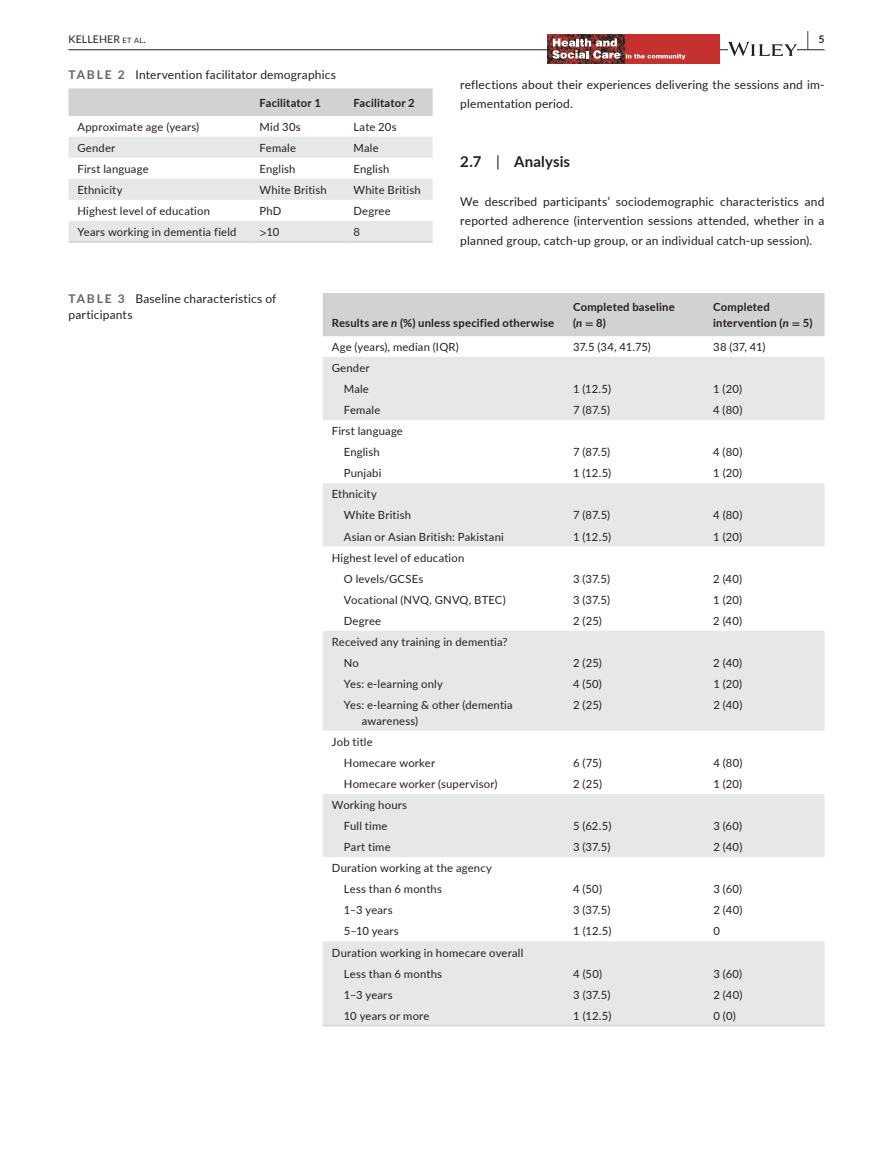
<style>
.page{position:relative;width:893px;height:1174px;background:#fff}
.page>*{position:absolute;margin:0;border:0;box-sizing:border-box;transform-origin:0 0}
.t1{font:700 19.5px "Lato";color:#231f20;scale:.43 1}
.t2{font:700 15px "Lato";letter-spacing:.01em;color:#231f20}
.t3{font:12px/19.5px "Lato";letter-spacing:.015em;color:#231f20}
.t4{font:11.25px/21px "Lato";letter-spacing:.015em;color:#231f20}
.t5{font:700 11.25px/15.8px "Lato";letter-spacing:.02em;color:#231f20}
.t6{font:10.5px "Lato";letter-spacing:.015em;color:#231f20}
.s1{font-size:7.35px}
.s2{font-weight:700;color:#636366}
.s3{font-family:"STIX"}
.s4{font-weight:400}
.s5{font-style:italic}
</style>
<div class="page">
<hr style="left:68px;top:49px;width:756px;height:1px;background:#231f20">
<img style="left:547px;top:34px;width:173px;height:30px">
<svg style="left:552px;top:39px;width:133px;height:21px;background:#b2615e"></svg>
<svg style="left:728px;top:42px;width:69px;height:14px"></svg>
<div style="left:68px;top:88px;width:365px;height:28px;background:#d1d2d4"></div>
<svg style="left:68px;top:137px;width:365px;height:104px"></svg>
<hr style="left:68px;top:241px;width:183px;height:2px;background:#d1d2d4">
<hr style="left:251px;top:241px;width:93px;height:2px;background:#d1d2d4">
<hr style="left:344px;top:241px;width:89px;height:2px;background:#d1d2d4">
<div style="left:323px;top:293px;width:501px;height:43px;background:#d1d2d4"></div>
<svg style="left:323px;top:357px;width:501px;height:667px;fill:#e6e7e9"></svg>
<hr style="left:323px;top:1024px;width:241px;height:2px;background:#d1d2d4">
<hr style="left:564px;top:1024px;width:140px;height:2px;background:#d1d2d4">
<hr style="left:704px;top:1024px;width:120px;height:2px;background:#d1d2d4">
<p class="t6" style="left:68px;top:31px;width:79px">KELLEHER <span class="s1">et al</span>.</p>
<h1 class="t1" style="left:807px;top:25px;width:43px">| <sup>5</sup></h1>
<p class="t3" style="left:460px;top:74px;width:366px">reflections about their experiences delivering the sessions and im&shy;plementation period.</p>
<p class="t3" style="left:68px;top:64px;width:269px"><span class="s2">TABLE 2</span> Intervention facilitator demographics</p>
<p class="t5" style="left:260px;top:94px;width:63px">Facilitator 1</p>
<p class="t5" style="left:353px;top:94px;width:63px">Facilitator 2</p>
<p class="t4" style="left:77px;top:116px;width:123px">Approximate age (years)</p>
<p class="t4" style="left:260px;top:116px;width:43px">Mid 30s</p>
<p class="t4" style="left:353px;top:116px;width:45px">Late 20s</p>
<p class="t4" style="left:77px;top:137px;width:39px">Gender</p>
<p class="t4" style="left:260px;top:137px;width:38px">Female</p>
<p class="t4" style="left:353px;top:137px;width:27px">Male</p>
<p class="t4" style="left:77px;top:158px;width:73px">First language</p>
<p class="t4" style="left:260px;top:158px;width:38px">English</p>
<p class="t4" style="left:353px;top:158px;width:38px">English</p>
<p class="t4" style="left:77px;top:179px;width:47px">Ethnicity</p>
<p class="t4" style="left:260px;top:179px;width:69px">White British</p>
<p class="t4" style="left:353px;top:179px;width:69px">White British</p>
<p class="t4" style="left:77px;top:200px;width:134px">Highest level of education</p>
<p class="t4" style="left:260px;top:200px;width:23px">PhD</p>
<p class="t4" style="left:353px;top:200px;width:39px">Degree</p>
<p class="t4" style="left:77px;top:221px;width:161px">Years working in dementia field</p>
<p class="t4" style="left:260px;top:221px;width:21px"><span class="s3">&gt;</span>10</p>
<p class="t4" style="left:353px;top:221px;width:8px">8</p>
<h2 class="t2" style="left:460px;top:150px;width:111px">2.7 <span class="s4">|</span> Analysis</h2>
<p class="t3" style="left:460px;top:191px;width:366px;text-align:justify">We described participants’ sociodemographic characteristics and reported adherence (intervention sessions attended, whether in a planned group, catch-up group, or an individual catch-up session).</p>
<p class="t3" style="left:68px;top:289px;width:209px;line-height:16.5px"><span class="s2">TABLE 3</span> Baseline characteristics of participants</p>
<p class="t5" style="left:332px;top:314px;width:224px">Results are <span class="s5">n</span> (%) unless specified otherwise</p>
<p class="t5" style="left:573px;top:299px;width:103px">Completed baseline (<span class="s5">n</span> <span class="s3">=</span> 8)</p>
<p class="t5" style="left:713px;top:299px;width:101px">Completed intervention (<span class="s5">n</span> <span class="s3">=</span> 5)</p>
<p class="t4" style="left:332px;top:336px;width:129px">Age (years), median (IQR)</p>
<p class="t4" style="left:573px;top:336px;width:79px">37.5 (34, 41.75)</p>
<p class="t4" style="left:713px;top:336px;width:54px">38 (37, 41)</p>
<p class="t4" style="left:332px;top:357px;width:39px;text-align:right">Gender<br>Male</p>
<p class="t4" style="left:573px;top:378px;width:40px">1 (12.5)</p>
<p class="t4" style="left:713px;top:378px;width:30px">1 (20)</p>
<p class="t4" style="left:344px;top:399px;width:38px">Female</p>
<p class="t4" style="left:573px;top:399px;width:39px">7 (87.5)</p>
<p class="t4" style="left:713px;top:399px;width:31px">4 (80)</p>
<p class="t4" style="left:344px;top:420px;width:61px;text-indent:-12px">First language<br>English</p>
<p class="t4" style="left:573px;top:441px;width:39px">7 (87.5)</p>
<p class="t4" style="left:713px;top:441px;width:31px">4 (80)</p>
<p class="t4" style="left:344px;top:462px;width:39px">Punjabi</p>
<p class="t4" style="left:573px;top:462px;width:40px">1 (12.5)</p>
<p class="t4" style="left:713px;top:462px;width:30px">1 (20)</p>
<p class="t4" style="left:344px;top:483px;width:69px;text-indent:-12px">Ethnicity<br>White British</p>
<p class="t4" style="left:573px;top:504px;width:39px">7 (87.5)</p>
<p class="t4" style="left:713px;top:504px;width:31px">4 (80)</p>
<p class="t4" style="left:344px;top:525px;width:162px">Asian or Asian British: Pakistani</p>
<p class="t4" style="left:573px;top:525px;width:40px">1 (12.5)</p>
<p class="t4" style="left:713px;top:525px;width:30px">1 (20)</p>
<p class="t4" style="left:344px;top:546px;width:122px;text-indent:-12px">Highest level of education<br>O levels/GCSEs</p>
<p class="t4" style="left:573px;top:567px;width:39px">3 (37.5)</p>
<p class="t4" style="left:713px;top:567px;width:30px">2 (40)</p>
<p class="t4" style="left:344px;top:588px;width:163px">Vocational (NVQ, GNVQ, BTEC)</p>
<p class="t4" style="left:573px;top:588px;width:39px">3 (37.5)</p>
<p class="t4" style="left:713px;top:588px;width:30px">1 (20)</p>
<p class="t4" style="left:344px;top:609px;width:39px">Degree</p>
<p class="t4" style="left:573px;top:609px;width:30px">2 (25)</p>
<p class="t4" style="left:713px;top:609px;width:30px">2 (40)</p>
<p class="t4" style="left:344px;top:631px;width:165px;text-indent:-12px">Received any training in dementia?<br>No</p>
<p class="t4" style="left:573px;top:652px;width:30px">2 (25)</p>
<p class="t4" style="left:713px;top:652px;width:30px">2 (40)</p>
<p class="t4" style="left:344px;top:673px;width:101px">Yes: e-learning only</p>
<p class="t4" style="left:573px;top:673px;width:30px">4 (50)</p>
<p class="t4" style="left:713px;top:673px;width:30px">1 (20)</p>
<p class="t4" style="left:362px;top:696px;width:152px;line-height:15.8px;text-indent:-18px">Yes: e-learning &amp; other (dementia awareness)</p>
<p class="t4" style="left:573px;top:694px;width:30px">2 (25)</p>
<p class="t4" style="left:713px;top:694px;width:30px">2 (40)</p>
<p class="t4" style="left:344px;top:731px;width:93px;text-indent:-12px">Job title<br>Homecare worker</p>
<p class="t4" style="left:573px;top:752px;width:30px">6 (75)</p>
<p class="t4" style="left:713px;top:752px;width:31px">4 (80)</p>
<p class="t4" style="left:344px;top:773px;width:155px">Homecare worker (supervisor)</p>
<p class="t4" style="left:573px;top:773px;width:30px">2 (25)</p>
<p class="t4" style="left:713px;top:773px;width:30px">1 (20)</p>
<p class="t4" style="left:344px;top:794px;width:65px;text-indent:-12px">Working hours<br>Full time</p>
<p class="t4" style="left:573px;top:815px;width:40px">5 (62.5)</p>
<p class="t4" style="left:713px;top:815px;width:30px">3 (60)</p>
<p class="t4" style="left:344px;top:836px;width:48px">Part time</p>
<p class="t4" style="left:573px;top:836px;width:39px">3 (37.5)</p>
<p class="t4" style="left:713px;top:836px;width:30px">2 (40)</p>
<p class="t4" style="left:344px;top:857px;width:150px;text-indent:-12px">Duration working at the agency<br>Less than 6 months</p>
<p class="t4" style="left:573px;top:878px;width:30px">4 (50)</p>
<p class="t4" style="left:713px;top:878px;width:30px">3 (60)</p>
<p class="t4" style="left:344px;top:899px;width:50px">1–3 years</p>
<p class="t4" style="left:573px;top:899px;width:39px">3 (37.5)</p>
<p class="t4" style="left:713px;top:899px;width:30px">2 (40)</p>
<p class="t4" style="left:344px;top:920px;width:56px">5–10 years</p>
<p class="t4" style="left:573px;top:920px;width:40px">1 (12.5)</p>
<p class="t4" style="left:713px;top:920px;width:8px">0</p>
<p class="t4" style="left:344px;top:941px;width:181px;text-indent:-12px">Duration working in homecare overall<br>Less than 6 months</p>
<p class="t4" style="left:573px;top:962px;width:30px">4 (50)</p>
<p class="t4" style="left:713px;top:962px;width:30px">3 (60)</p>
<p class="t4" style="left:344px;top:983px;width:50px">1–3 years</p>
<p class="t4" style="left:573px;top:983px;width:39px">3 (37.5)</p>
<p class="t4" style="left:713px;top:983px;width:30px">2 (40)</p>
<p class="t4" style="left:344px;top:1004px;width:87px">10 years or more</p>
<p class="t4" style="left:573px;top:1004px;width:40px">1 (12.5)</p>
<p class="t4" style="left:713px;top:1004px;width:24px">0 (0)</p>
</div>
